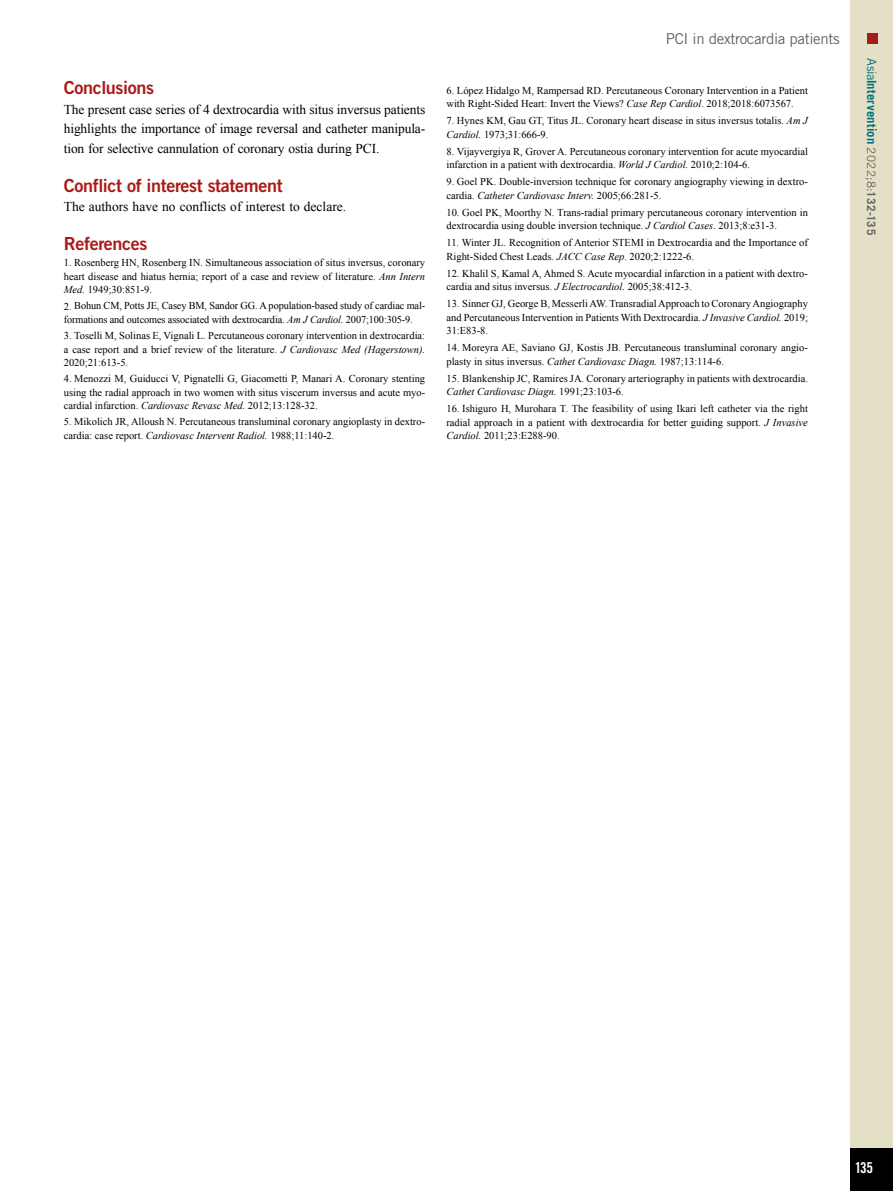
<style>
.page{position:relative;width:893px;height:1191px;background:#fff}
.page>*{position:absolute;margin:0;border:0;box-sizing:border-box;transform-origin:0 0}
.t1{font:18px "Trade Gothic LT Std Bd 2";letter-spacing:-.02em;color:#a91b18}
.t2{font:15px "Trade Gothic LT Std";letter-spacing:-.02em;color:#646363}
.t3{font:15px "Trade Gothic LT Std Bd Cn 20";color:#fff}
.t4{font:13.5px/19.5px "Times New Roman";letter-spacing:-.01em;color:#000;text-align:justify}
.t5{font:700 12.75px "Trade Gothic LT Std";letter-spacing:.005em;color:#00737e}
.t6{font:10.5px/13.5px "Times New Roman";color:#000}
.s1{font-style:italic}
.s2{font-weight:400}
.s3{font-weight:400;font-size:11.7px;color:#646363}
.s4{font-size:11.7px;color:#646363}
</style>
<div class="page">
<div style="left:850px;top:0;width:43px;height:1191px;background:#e4e0c5"></div>
<div style="left:850px;top:1148px;width:43px;height:43px;background:#000"></div>
<div style="left:867px;top:34px;width:11px;height:10px;background:#a91b18"></div>
<h1 class="t1" style="left:64px;top:77px;width:92px">Conclusions</h1>
<p class="t4" style="left:64px;top:99px;width:363px">The present case series of 4 dextrocardia with situs inversus patients highlights the importance of image reversal and catheter manipula&shy;tion for selective cannulation of coronary ostia during PCI.</p>
<h1 class="t1" style="left:64px;top:174px;width:220px">Conflict of interest statement</h1>
<p class="t4" style="left:64px;top:197px;width:284px">The authors have no conflicts of interest to declare.</p>
<h1 class="t1" style="left:64px;top:233px;width:85px">References</h1>
<p class="t6" style="left:64px;top:256px;width:363px;text-align:justify">1. Rosenberg HN, Rosenberg IN. Simultaneous association of situs inversus, coronary heart disease and hiatus hernia; report of a case and review of literature. <span class="s1">Ann Intern Med.</span> 1949;30:851-9.</p>
<p class="t6" style="left:64px;top:299px;width:363px">2. Bohun CM, Potts JE, Casey BM, Sandor GG. A population-based study of cardiac mal&shy;formations and outcomes associated with dextrocardia. <span class="s1">Am J Cardiol.</span> 2007;100:305-9.</p>
<p class="t6" style="left:64px;top:329px;width:363px;text-align:justify">3. Toselli M, Solinas E, Vignali L. Percutaneous coronary intervention in dextrocardia: a case report and a brief review of the literature. <span class="s1">J Cardiovasc Med (Hagerstown).<br></span>2020;21:613-5.</p>
<p class="t6" style="left:64px;top:372px;width:363px;text-align:justify">4. Menozzi M, Guiducci V, Pignatelli G, Giacometti P, Manari A. Coronary stenting using the radial approach in two women with situs viscerum inversus and acute myo&shy;cardial infarction. <span class="s1">Cardiovasc Revasc Med.</span> 2012;13:128-32.</p>
<p class="t6" style="left:64px;top:415px;width:363px">5. Mikolich JR, Alloush N. Percutaneous transluminal coronary angioplasty in dextro&shy;cardia: case report. <span class="s1">Cardiovasc Intervent Radiol.</span> 1988;11:140-2.</p>
<h2 class="t2" style="left:666px;top:30px;width:175px">PCI in dextrocardia patients</h2>
<p class="t6" style="left:446px;top:83px;width:363px">6. López Hidalgo M, Rampersad RD. Percutaneous Coronary Intervention in a Patient with Right-Sided Heart: Invert the Views? <span class="s1">Case Rep Cardiol</span>. 2018;2018:6073567.</p>
<p class="t6" style="left:446px;top:114px;width:363px">7. Hynes KM, Gau GT, Titus JL. Coronary heart disease in situs inversus totalis. <span class="s1">Am J<br>Cardiol.</span> 1973;31:666-9.</p>
<p class="t6" style="left:446px;top:144px;width:363px">8. Vijayvergiya R, Grover A. Percutaneous coronary intervention for acute myocardial infarction in a patient with dextrocardia. <span class="s1">World J Cardiol.</span> 2010;2:104-6.</p>
<p class="t6" style="left:446px;top:175px;width:363px">9. Goel PK. Double-inversion technique for coronary angiography viewing in dextro&shy;cardia. <span class="s1">Catheter Cardiovasc Interv.</span> 2005;66:281-5.</p>
<p class="t6" style="left:446px;top:205px;width:363px">10. Goel PK, Moorthy N. Trans-radial primary percutaneous coronary intervention in dextrocardia using double inversion technique. <span class="s1">J Cardiol Cases</span>. 2013;8:e31-3.</p>
<p class="t6" style="left:446px;top:236px;width:363px">11. Winter JL. Recognition of Anterior STEMI in Dextrocardia and the Importance of<br>Right-Sided Chest Leads. <span class="s1">JACC Case Rep</span>. 2020;2:1222-6.</p>
<p class="t6" style="left:446px;top:266px;width:363px">12. Khalil S, Kamal A, Ahmed S. Acute myocardial infarction in a patient with dextro&shy;cardia and situs inversus. <span class="s1">J Electrocardiol.</span> 2005;38:412-3.</p>
<p class="t6" style="left:446px;top:297px;width:363px;text-align:justify">13. Sinner GJ, George B, Messerli AW. Transradial Approach to Coronary Angiography and Percutaneous Intervention in Patients With Dextrocardia. <span class="s1">J Invasive Cardiol.</span> 2019; 31:E83-8.</p>
<p class="t6" style="left:446px;top:341px;width:363px">14. Moreyra AE, Saviano GJ, Kostis JB. Percutaneous transluminal coronary angio&shy;plasty in situs inversus. <span class="s1">Cathet Cardiovasc Diagn.</span> 1987;13:114-6.</p>
<p class="t6" style="left:446px;top:371px;width:363px">15. Blankenship JC, Ramires JA. Coronary arteriography in patients with dextrocardia.<br><span class="s1">Cathet Cardiovasc Diagn.</span> 1991;23:103-6.</p>
<p class="t6" style="left:446px;top:402px;width:363px;text-align:justify">16. Ishiguro H, Murohara T. The feasibility of using Ikari left catheter via the right radial approach in a patient with dextrocardia for better guiding support. <span class="s1">J Invasive Cardiol.</span> 2011;23:E288-90.</p>
<p class="t5" style="left:879px;top:58px;width:178px;rotate:90deg"><span class="s2">Asia</span>Intervention <span class="s3">2022;8:</span><span class="s4">132-135</span></p>
<h2 class="t3" style="left:855px;top:1158px;width:20px">135</h2>
</div>
